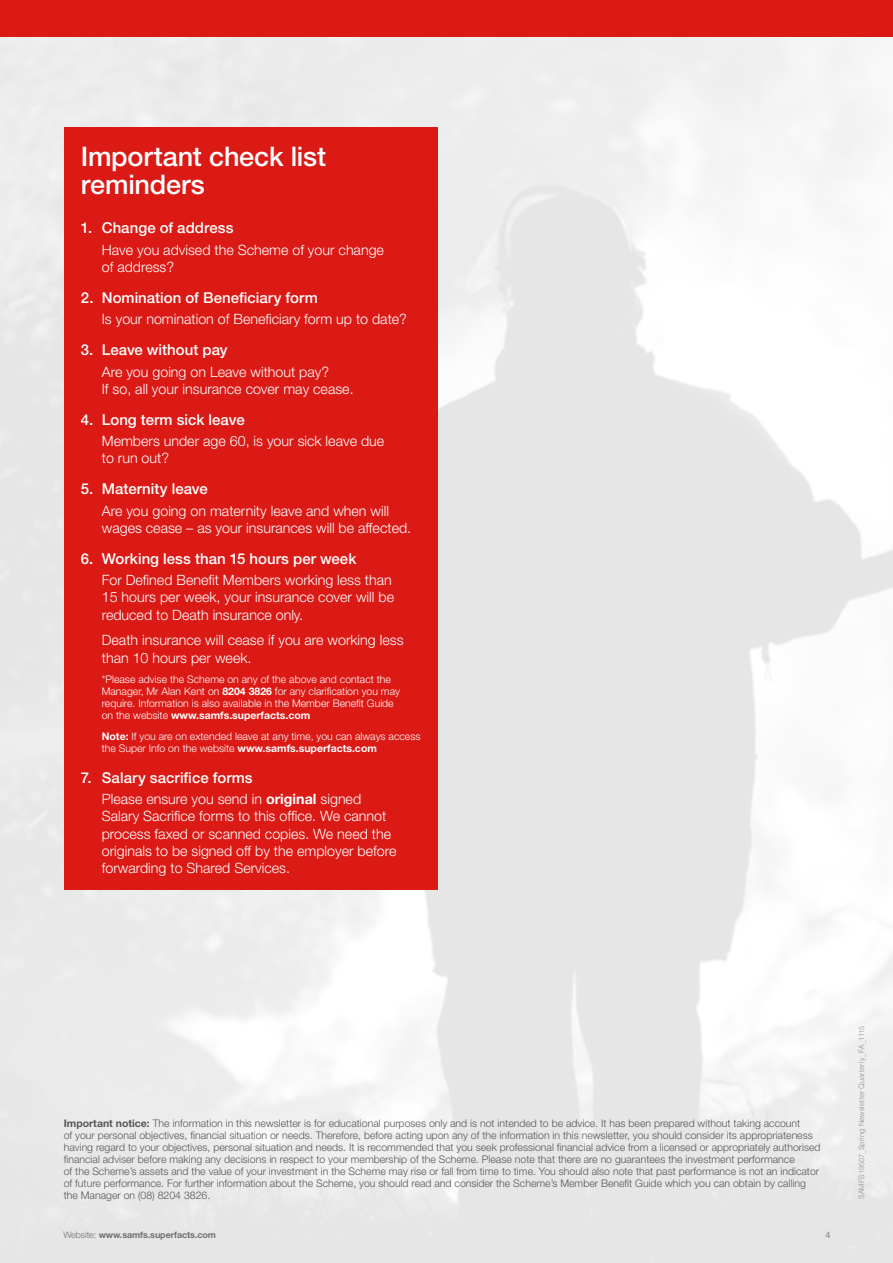
<style>
.page{position:relative;width:893px;height:1263px;background:#fff}
.page>*{position:absolute;margin:0;border:0;box-sizing:border-box;transform-origin:0 0}
.t1{font:500 27px/28.5px "Helvetica Neue";letter-spacing:-.01em;color:#fff}
.t2{font:500 15px "Helvetica Neue";color:#fff}
.t3{font:300 14.25px/17.2px "Helvetica Neue";color:#fff}
.t4{font:300 10.5px/12px "Helvetica Neue";color:#575756}
.t5{font:300 10.5px/12px "Helvetica Neue";color:#fff}
.t6{font:700 9px "Helvetica Neue";letter-spacing:-.01em;color:#706f6f}
.t7{font:300 9px "Helvetica Neue";color:#706f6f}
.t8{font:300 7.5px "Swiss 721 BT";letter-spacing:.02em;color:#909090}
.s1{font-weight:700}
.s2{font-weight:300}
</style>
<div class="page">
<img style="left:0;top:36px;width:893px;height:1227px">
<div style="left:0;top:0;width:893px;height:36px;background:#db1915"></div>
<div style="left:64px;top:128px;width:373px;height:762px;background:#db1915"></div>
<h1 class="t1" style="left:81px;top:141px;width:247px">Important check list reminders</h1>
<h2 class="t2" style="left:81px;top:219px;width:154px">1. Change of address</h2>
<h3 class="t3" style="left:102px;top:241px;width:284px">Have you advised the Scheme of your change of address?</h3>
<h2 class="t2" style="left:81px;top:289px;width:238px">2. Nomination of Beneficiary form</h2>
<h3 class="t3" style="left:102px;top:310px;width:307px">Is your nomination of Beneficiary form up to date?</h3>
<h2 class="t2" style="left:81px;top:341px;width:148px">3. Leave without pay</h2>
<h3 class="t3" style="left:102px;top:363px;width:253px">Are you going on Leave without pay?<br>If so, all your insurance cover may cease.</h3>
<h2 class="t2" style="left:81px;top:410px;width:165px">4. Long term sick leave</h2>
<h3 class="t3" style="left:102px;top:432px;width:284px">Members under age 60, is your sick leave due to run out?</h3>
<h2 class="t2" style="left:81px;top:480px;width:128px">5. Maternity leave</h2>
<h3 class="t3" style="left:102px;top:502px;width:311px">Are you going on maternity leave and when will wages cease – as your insurances will be affected.</h3>
<h2 class="t2" style="left:81px;top:549px;width:277px">6. Working less than 15 hours per week</h2>
<h3 class="t3" style="left:102px;top:571px;width:294px">For Defined Benefit Members working less than<br>15 hours per week, your insurance cover will be reduced to Death insurance only.</h3>
<h3 class="t3" style="left:102px;top:631px;width:303px">Death insurance will cease if you are working less than 10 hours per week.</h3>
<p class="t5" style="left:102px;top:673px;width:300px">*Please advise the Scheme on any of the above and contact the Manager, Mr Alan Kent on <span class="s1">8204 3826</span> for any clarification you may require. Information is also available in the Member Benefit Guide on the website <span class="s1">www.samfs.superfacts.com</span></p>
<p class="t5" style="left:102px;top:730px;width:320px"><span class="s1">Note:</span> If you are on extended leave at any time, you can always access the Super Info on the website <span class="s1">www.samfs.superfacts.com</span></p>
<h2 class="t2" style="left:81px;top:768px;width:173px">7. Salary sacrifice forms</h2>
<h3 class="t3" style="left:102px;top:790px;width:296px">Please ensure you send in <span class="s1">original</span> signed Salary Sacrifice forms to this office. We cannot process faxed or scanned copies. We need the originals to be signed off by the employer before forwarding to Shared Services.</h3>
<p class="t4" style="left:64px;top:1117px;width:758px"><span class="s1">Important notice:</span> The information in this newsletter is for educational purposes only and is not intended to be advice. It has been prepared without taking account<br>of your personal objectives, financial situation or needs. Therefore, before acting upon any of the information in this newsletter, you should consider its appropriateness having regard to your objectives, personal situation and needs. It is recommended that you seek professional financial advice from a licensed or appropriately authorised financial adviser before making any decisions in respect to your membership of the Scheme. Please note that there are no guarantees the investment performance<br>of the Scheme’s assets and the value of your investment in the Scheme may rise or fall from time to time. You should also note that past performance is not an indicator of future performance. For further information about the Scheme, you should read and consider the Scheme’s Member Benefit Guide which you can obtain by calling the Manager on (08) 8204 3826.</p>
<p class="t6" style="left:63px;top:1230px;width:154px"><span class="s2">Website:</span> www.samfs.superfacts.com</p>
<p class="t7" style="left:826px;top:1230px;width:7px">4</p>
<p class="t8" style="left:857px;top:1199px;width:175px;rotate:-90deg">SAMFS19507_Spring Newsletter Quarterly_FA_1115</p>
</div>
